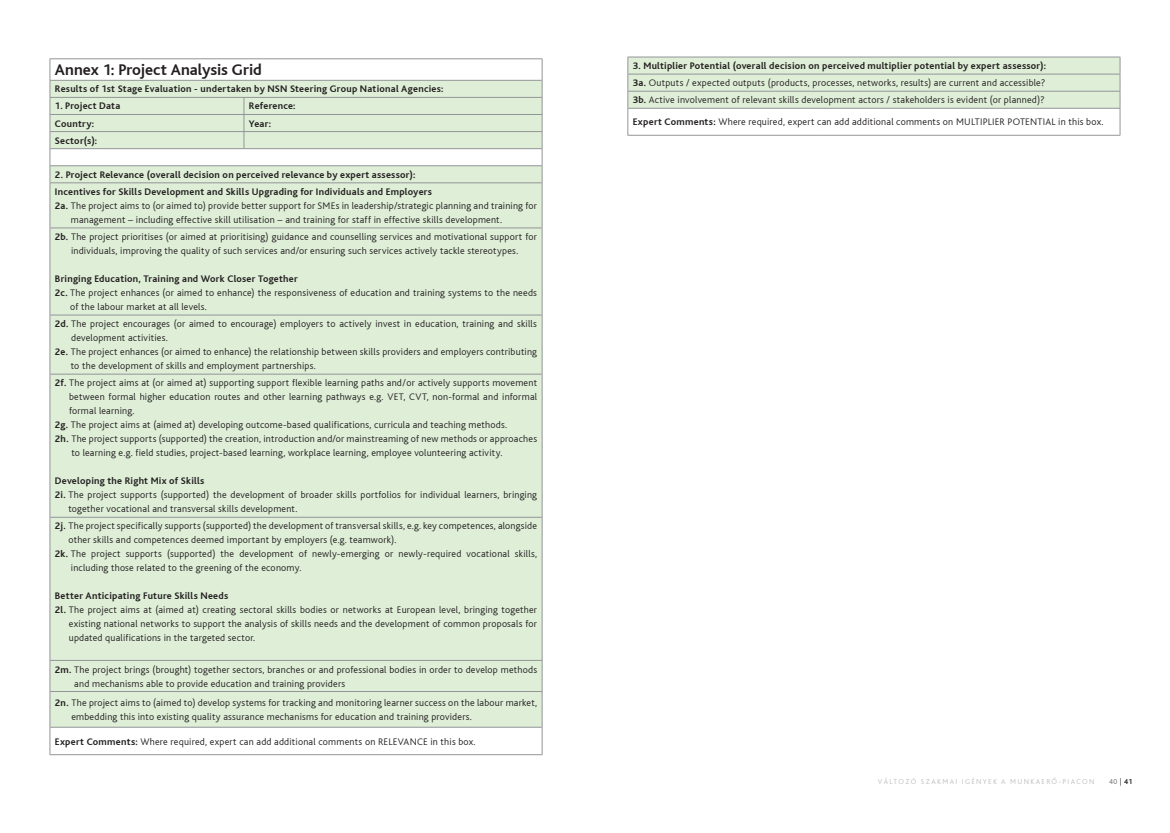
<style>
.page{position:relative;width:1170px;height:833px;background:#fff}
.page>*{position:absolute;margin:0;border:0;box-sizing:border-box;transform-origin:0 0}
.t1{font:700 16.25px "Bliss";color:#231f20}
.t2{font:300 10px/14px "Bliss";letter-spacing:.025em;color:#231f20}
.t3{font:700 10px/17.1px "Bliss";letter-spacing:.025em;color:#231f20}
.t4{font:300 7.5px "Bliss";letter-spacing:.18em;color:#bcbdc0}
.t5{font:300 7.5px "Bliss";color:#636366}
.s1{font-weight:700}
.s2{color:#231f20}
.s3{font-weight:700;color:#231f20}
</style>
<div class="page">
<div style="left:51px;top:81px;width:491px;height:646px;background:#deeed7"></div>
<hr style="left:50px;top:58px;width:194px;height:1px;background:#939598">
<hr style="left:244px;top:58px;width:298px;height:1px;background:#939598">
<hr style="left:50px;top:165px;width:194px;height:1px;background:#939598">
<hr style="left:244px;top:165px;width:298px;height:1px;background:#939598">
<hr style="left:50px;top:182px;width:194px;height:1px;background:#939598">
<hr style="left:50px;top:183px;width:1px;height:45px;background:#939598">
<hr style="left:244px;top:182px;width:298px;height:1px;background:#939598">
<hr style="left:542px;top:183px;width:1px;height:45px;background:#939598">
<hr style="left:50px;top:228px;width:194px;height:1px;background:#939598">
<hr style="left:50px;top:228px;width:1px;height:87px;background:#939598">
<hr style="left:244px;top:228px;width:298px;height:1px;background:#939598">
<hr style="left:542px;top:228px;width:1px;height:87px;background:#939598">
<hr style="left:50px;top:315px;width:194px;height:1px;background:#939598">
<hr style="left:50px;top:315px;width:1px;height:59px;background:#939598">
<hr style="left:244px;top:315px;width:298px;height:1px;background:#939598">
<hr style="left:542px;top:315px;width:1px;height:59px;background:#939598">
<hr style="left:50px;top:374px;width:194px;height:1px;background:#939598">
<hr style="left:50px;top:374px;width:1px;height:143px;background:#939598">
<hr style="left:244px;top:374px;width:298px;height:1px;background:#939598">
<hr style="left:542px;top:374px;width:1px;height:143px;background:#939598">
<hr style="left:50px;top:517px;width:194px;height:1px;background:#939598">
<hr style="left:50px;top:517px;width:1px;height:143px;background:#939598">
<hr style="left:244px;top:517px;width:298px;height:1px;background:#939598">
<hr style="left:542px;top:517px;width:1px;height:143px;background:#939598">
<hr style="left:50px;top:660px;width:194px;height:1px;background:#939598">
<hr style="left:50px;top:660px;width:1px;height:31px;background:#939598">
<hr style="left:244px;top:660px;width:298px;height:1px;background:#939598">
<hr style="left:542px;top:660px;width:1px;height:31px;background:#939598">
<hr style="left:50px;top:691px;width:194px;height:1px;background:#939598">
<hr style="left:50px;top:692px;width:1px;height:35px;background:#939598">
<hr style="left:244px;top:691px;width:298px;height:1px;background:#939598">
<hr style="left:542px;top:692px;width:1px;height:35px;background:#939598">
<hr style="left:50px;top:727px;width:194px;height:1px;background:#939598">
<svg style="left:50px;top:727px;width:1px;height:27px"></svg>
<hr style="left:244px;top:727px;width:298px;height:1px;background:#939598">
<svg style="left:542px;top:727px;width:1px;height:27px"></svg>
<hr style="left:50px;top:754px;width:194px;height:1px;background:#939598">
<hr style="left:244px;top:754px;width:298px;height:1px;background:#939598">
<hr style="left:50px;top:131px;width:194px;height:1px;background:#939598">
<hr style="left:244px;top:131px;width:298px;height:1px;background:#939598">
<hr style="left:50px;top:148px;width:194px;height:1px;background:#939598">
<hr style="left:244px;top:148px;width:298px;height:1px;background:#939598">
<hr style="left:50px;top:80px;width:194px;height:1px;background:#939598">
<hr style="left:244px;top:80px;width:298px;height:1px;background:#939598">
<hr style="left:50px;top:97px;width:194px;height:1px;background:#939598">
<svg style="left:50px;top:59px;width:1px;height:123px"></svg>
<hr style="left:244px;top:97px;width:298px;height:1px;background:#939598">
<svg style="left:243px;top:98px;width:1px;height:50px"></svg>
<svg style="left:542px;top:59px;width:1px;height:123px"></svg>
<hr style="left:50px;top:114px;width:194px;height:1px;background:#939598">
<hr style="left:244px;top:114px;width:298px;height:1px;background:#939598">
<svg style="left:627px;top:57px;width:493px;height:78px"></svg>
<hr style="left:627px;top:135px;width:194px;height:1px;background:#939598">
<hr style="left:821px;top:135px;width:299px;height:1px;background:#939598">
<h1 class="t1" style="left:55px;top:62px;width:208px">Annex 1: Project Analysis Grid</h1>
<p class="t3" style="left:55px;top:81px;width:390px">Results of 1st Stage Evaluation - undertaken by NSN Steering Group National Agencies:</p>
<p class="t3" style="left:55px;top:98px;width:67px">1. Project Data</p>
<p class="t3" style="left:249px;top:98px;width:48px">Reference:</p>
<p class="t3" style="left:55px;top:115px;width:41px">Country:</p>
<p class="t3" style="left:249px;top:115px;width:24px">Year:</p>
<p class="t3" style="left:55px;top:132px;width:44px">Sector(s):</p>
<p class="t3" style="left:55px;top:166px;width:378px">2. Project Relevance (overall decision on perceived relevance by expert assessor):<br>Incentives for Skills Development and Skills Upgrading for Individuals and Employers</p>
<p class="t2" style="left:71px;top:199px;width:467px;text-indent:-16px"><span class="s1">2a.</span> The project aims to (or aimed to) provide better support for SMEs in leadership/strategic planning and training for management – including effective skill utilisation – and training for staff in effective skills development.</p>
<p class="t2" style="left:55px;top:230px;width:483px;text-align:center"><span class="s1">2b.</span> The project prioritises (or aimed at prioritising) guidance and counselling services and motivational support for individuals, improving the quality of such services and/or ensuring such services actively tackle stereotypes.</p>
<p class="t3" style="left:55px;top:270px;width:244px">Bringing Education, Training and Work Closer Together</p>
<p class="t2" style="left:55px;top:286px;width:483px"><span class="s1">2c.</span> The project enhances (or aimed to enhance) the responsiveness of education and training systems to the needs</p>
<p class="t2" style="left:70px;top:300px;width:138px">of the labour market at all levels.</p>
<p class="t2" style="left:55px;top:317px;width:483px"><span class="s1">2d.</span> The project encourages (or aimed to encourage) employers to actively invest in education, training and skills</p>
<p class="t2" style="left:71px;top:331px;width:98px">development activities.</p>
<p class="t2" style="left:55px;top:345px;width:483px"><span class="s1">2e.</span> The project enhances (or aimed to enhance) the relationship between skills providers and employers contributing</p>
<p class="t2" style="left:71px;top:359px;width:246px">to the development of skills and employment partnerships.</p>
<p class="t2" style="left:55px;top:376px;width:483px"><span class="s1">2f.</span> The project aims at (or aimed at) supporting support flexible learning paths and/or actively supports movement</p>
<p class="t2" style="left:69px;top:390px;width:469px">between formal higher education routes and other learning pathways e.g. VET, CVT, non-formal and informal</p>
<p class="t2" style="left:69px;top:404px;width:67px">formal learning.</p>
<p class="t2" style="left:55px;top:418px;width:454px"><span class="s1">2g.</span> The project aims at (aimed at) developing outcome-based qualifications, curricula and teaching methods.</p>
<p class="t2" style="left:55px;top:432px;width:483px"><span class="s1">2h.</span> The project supports (supported) the creation, introduction and/or mainstreaming of new methods or approaches</p>
<p class="t2" style="left:71px;top:446px;width:432px">to learning e.g. field studies, project-based learning, workplace learning, employee volunteering activity.</p>
<p class="t3" style="left:55px;top:472px;width:151px">Developing the Right Mix of Skills</p>
<p class="t2" style="left:55px;top:488px;width:483px"><span class="s1">2i.</span> The project supports (supported) the development of broader skills portfolios for individual learners, bringing</p>
<p class="t2" style="left:68px;top:502px;width:230px">together vocational and transversal skills development.</p>
<p class="t2" style="left:55px;top:519px;width:483px"><span class="s1">2j.</span> The project specifically supports (supported) the development of transversal skills, e.g. key competences, alongside</p>
<p class="t2" style="left:68px;top:533px;width:329px">other skills and competences deemed important by employers (e.g. teamwork).</p>
<p class="t2" style="left:55px;top:547px;width:483px"><span class="s1">2k.</span> The project supports (supported) the development of newly-emerging or newly-required vocational skills,</p>
<p class="t2" style="left:71px;top:561px;width:232px">including those related to the greening of the economy.</p>
<p class="t3" style="left:55px;top:588px;width:175px">Better Anticipating Future Skills Needs</p>
<p class="t2" style="left:55px;top:603px;width:483px"><span class="s1">2l.</span> The project aims at (aimed at) creating sectoral skills bodies or networks at European level, bringing together</p>
<p class="t2" style="left:69px;top:617px;width:470px">existing national networks to support the analysis of skills needs and the development of common proposals for</p>
<p class="t2" style="left:69px;top:631px;width:188px">updated qualifications in the targeted sector.</p>
<p class="t2" style="left:74px;top:662px;width:464px;text-indent:-19px"><span class="s1">2m.</span> The project brings (brought) together sectors, branches or and professional bodies in order to develop methods and mechanisms able to provide education and training providers</p>
<p class="t2" style="left:71px;top:696px;width:467px;text-indent:-16px"><span class="s1">2n.</span> The project aims to (aimed to) develop systems for tracking and monitoring learner success on the labour market, embedding this into existing quality assurance mechanisms for education and training providers.</p>
<p class="t2" style="left:55px;top:734px;width:422px"><span class="s1">Expert Comments:</span> Where required, expert can add additional comments on RELEVANCE in this box.</p>
<p class="t2" style="left:632px;top:57px;width:415px;line-height:17.1px;text-align:justify"><span class="s1">3. Multiplier Potential (overall decision on perceived multiplier potential by expert assessor):<br>3a.</span> Outputs / expected outputs (products, processes, networks, results) are current and accessible?<br><span class="s1">3b.</span> Active involvement of relevant skills development actors / stakeholders is evident (or planned)?</p>
<p class="t2" style="left:632px;top:115px;width:472px"><span class="s1">Expert Comments:</span> Where required, expert can add additional comments on MULTIPLIER POTENTIAL in this box.</p>
<p class="t4" style="left:877px;top:778px;width:218px">VÁLTOZÓ SZAKMAI IGÉNYEK A MUNKAERŐ-PIACON</p>
<p class="t5" style="left:1108px;top:778px;width:25px">40 <span class="s2">|</span> <span class="s3">41</span></p>
</div>
